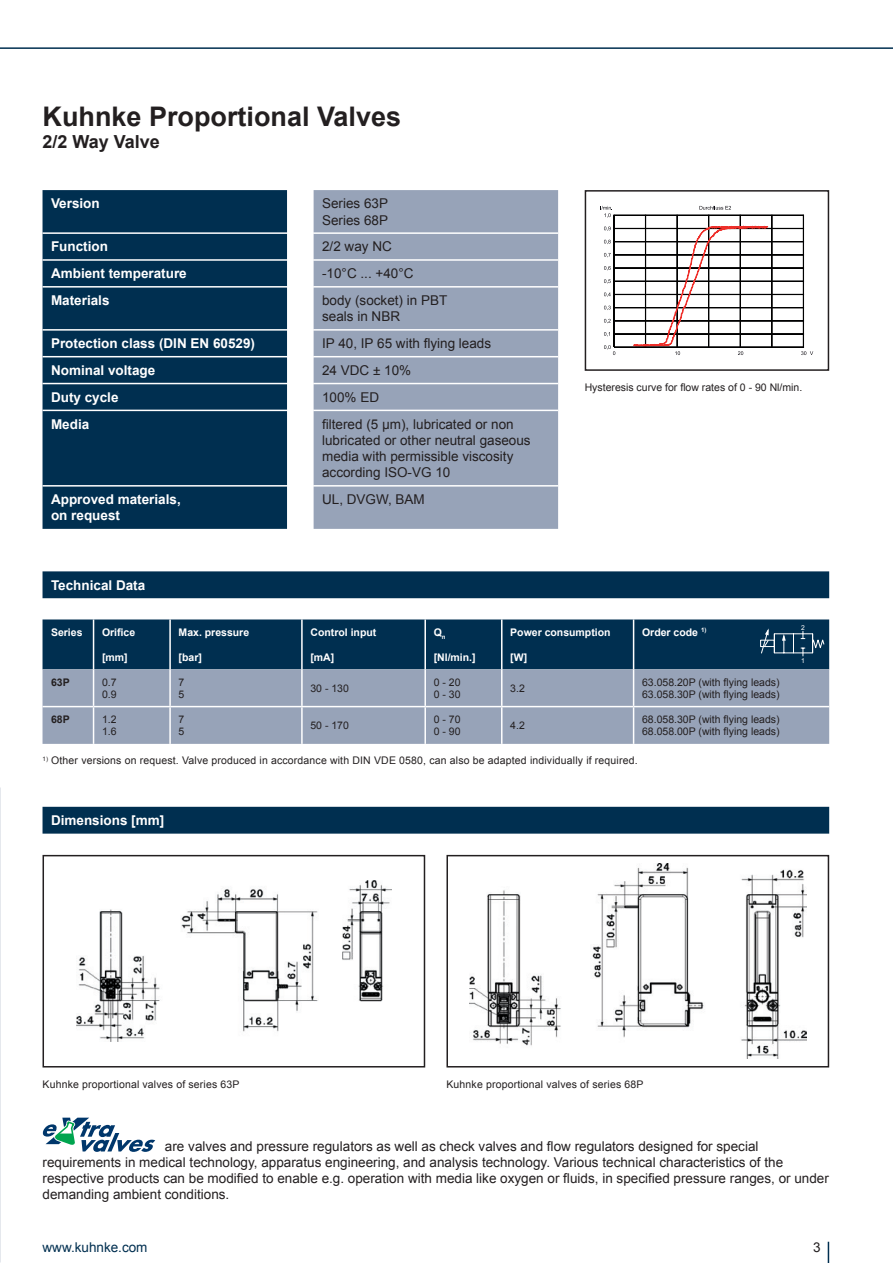
<style>
.page{position:relative;width:893px;height:1263px;background:#fff}
.page>*{position:absolute;margin:0;border:0;box-sizing:border-box;transform-origin:0 0}
.t1{font:700 27px "Arial";color:#231f20}
.t2{font:700 18px "Arial";color:#231f20}
.t3{font:13.5px/16.2px "Arial";color:#231f20}
.t4{font:700 13.5px "Arial";color:#fff}
.t5{font:13.5px "Arial";color:#002f50}
.t6{font:10.5px "Arial";letter-spacing:.015em;color:#231f20}
.t7{font:700 10.5px "Arial";color:#fff}
.t8{font:700 10.5px "Arial";color:#231f20}
.t9{font:6.75px "Arial";color:#fff}
</style>
<div class="page">
<svg style="left:828px;top:1242px;width:1px;height:21px"></svg>
<hr style="left:0;top:47px;width:893px;height:2px;background:#002f50">
<div style="left:43px;top:190px;width:244px;height:339px;background:#002f50"></div>
<div style="left:314px;top:190px;width:244px;height:339px;background:#97a3b8"></div>
<hr style="left:43px;top:232px;width:244px;height:2px;background:#fff">
<hr style="left:314px;top:232px;width:244px;height:2px;background:#fff">
<hr style="left:43px;top:259px;width:244px;height:2px;background:#fff">
<hr style="left:314px;top:259px;width:244px;height:2px;background:#fff">
<hr style="left:43px;top:286px;width:244px;height:2px;background:#fff">
<hr style="left:314px;top:286px;width:244px;height:2px;background:#fff">
<hr style="left:43px;top:329px;width:244px;height:2px;background:#fff">
<hr style="left:314px;top:329px;width:244px;height:2px;background:#fff">
<hr style="left:43px;top:356px;width:244px;height:1px;background:#fff">
<hr style="left:314px;top:356px;width:244px;height:1px;background:#fff">
<hr style="left:43px;top:383px;width:244px;height:1px;background:#fff">
<hr style="left:314px;top:383px;width:244px;height:1px;background:#fff">
<hr style="left:43px;top:410px;width:244px;height:1px;background:#fff">
<hr style="left:314px;top:410px;width:244px;height:1px;background:#fff">
<hr style="left:43px;top:485px;width:244px;height:2px;background:#fff">
<hr style="left:314px;top:485px;width:244px;height:2px;background:#fff">
<svg style="left:43px;top:1118px;width:112px;height:34px"></svg>
<svg style="left:601px;top:206px;width:212px;height:149px"></svg>
<div style="left:585px;top:190px;width:244px;height:181px;border:2px solid #231f20"></div>
<img style="left:77px;top:881px;width:314px;height:161px">
<div style="left:43px;top:855px;width:382px;height:212px;border:2px solid #231f20"></div>
<div style="left:43px;top:807px;width:786px;height:27px;background:#002f50"></div>
<img style="left:469px;top:864px;width:337px;height:195px">
<div style="left:446px;top:855px;width:383px;height:212px;border:2px solid #231f20"></div>
<div style="left:43px;top:669px;width:786px;height:75px;background:#97a3b8"></div>
<hr style="left:93px;top:669px;width:1px;height:37px;background:#fff">
<hr style="left:169px;top:669px;width:2px;height:37px;background:#fff">
<hr style="left:301px;top:669px;width:2px;height:37px;background:#fff">
<hr style="left:424px;top:669px;width:2px;height:37px;background:#fff">
<hr style="left:501px;top:669px;width:1px;height:37px;background:#fff">
<hr style="left:633px;top:669px;width:1px;height:37px;background:#fff">
<hr style="left:43px;top:706px;width:51px;height:1px;background:#fff">
<hr style="left:94px;top:706px;width:76px;height:1px;background:#fff">
<hr style="left:93px;top:707px;width:1px;height:37px;background:#fff">
<hr style="left:170px;top:706px;width:132px;height:1px;background:#fff">
<hr style="left:169px;top:707px;width:2px;height:37px;background:#fff">
<hr style="left:302px;top:706px;width:123px;height:1px;background:#fff">
<hr style="left:301px;top:707px;width:2px;height:37px;background:#fff">
<hr style="left:425px;top:706px;width:77px;height:1px;background:#fff">
<hr style="left:424px;top:707px;width:2px;height:37px;background:#fff">
<hr style="left:502px;top:706px;width:132px;height:1px;background:#fff">
<hr style="left:501px;top:707px;width:1px;height:37px;background:#fff">
<hr style="left:634px;top:706px;width:195px;height:1px;background:#fff">
<hr style="left:633px;top:707px;width:1px;height:37px;background:#fff">
<div style="left:43px;top:571px;width:786px;height:27px;background:#002f50"></div>
<div style="left:43px;top:619px;width:786px;height:50px;background:#002f50"></div>
<p class="t1" style="left:43px;top:99px;width:360px">Kuhnke Proportional Valves</p>
<p class="t2" style="left:43px;top:129px;width:119px">2/2 Way Valve</p>
<p class="t4" style="left:51px;top:195px;width:50px">Version</p>
<p class="t3" style="left:322px;top:196px;width:68px">Series 63P</p>
<p class="t3" style="left:322px;top:212px;width:68px">Series 68P</p>
<p class="t4" style="left:51px;top:238px;width:58px">Function</p>
<p class="t3" style="left:322px;top:239px;width:71px">2/2 way NC</p>
<p class="t4" style="left:51px;top:265px;width:137px">Ambient temperature</p>
<p class="t3" style="left:322px;top:266px;width:93px">-10°C ... +40°C</p>
<p class="t4" style="left:51px;top:291px;width:60px">Materials</p>
<p class="t3" style="left:322px;top:292px;width:127px">body (socket) in PBT</p>
<p class="t3" style="left:322px;top:309px;width:80px">seals in NBR</p>
<p class="t4" style="left:51px;top:335px;width:206px">Protection class (DIN EN 60529)</p>
<p class="t3" style="left:322px;top:335px;width:171px">IP 40, IP 65 with flying leads</p>
<p class="t4" style="left:51px;top:361px;width:106px">Nominal voltage</p>
<p class="t3" style="left:322px;top:362px;width:91px">24 VDC ± 10%</p>
<p class="t4" style="left:51px;top:388px;width:69px">Duty cycle</p>
<p class="t3" style="left:322px;top:389px;width:59px">100% ED</p>
<p class="t4" style="left:51px;top:415px;width:40px">Media</p>
<p class="t3" style="left:322px;top:416px;width:210px">filtered (5 µm), lubricated or non lubricated or other neutral gaseous media with permissible viscosity according ISO-VG 10</p>
<p class="t4" style="left:51px;top:490px;width:131px">Approved materials,</p>
<p class="t4" style="left:51px;top:507px;width:71px">on request</p>
<p class="t3" style="left:322px;top:491px;width:104px">UL, DVGW, BAM</p>
<p class="t4" style="left:51px;top:576px;width:96px">Technical Data</p>
<p class="t6" style="left:585px;top:381px;width:219px">Hysteresis curve for flow rates of 0 - 90 Nl/min.</p>
<p class="t7" style="left:51px;top:625px;width:33px">Series</p>
<p class="t7" style="left:102px;top:625px;width:35px">Orifice</p>
<p class="t7" style="left:102px;top:650px;width:27px">[mm]</p>
<p class="t7" style="left:179px;top:625px;width:72px">Max. pressure</p>
<p class="t7" style="left:179px;top:650px;width:25px">[bar]</p>
<p class="t7" style="left:310px;top:625px;width:67px">Control input</p>
<p class="t7" style="left:310px;top:650px;width:25px">[mA]</p>
<p class="t7" style="left:434px;top:625px;width:13px">Q<sub>n</sub></p>
<p class="t7" style="left:434px;top:650px;width:43px">[Nl/min.]</p>
<p class="t7" style="left:510px;top:625px;width:102px">Power consumption</p>
<p class="t7" style="left:510px;top:650px;width:18px">[W]</p>
<p class="t7" style="left:642px;top:625px;width:66px">Order code <sup>1)</sup></p>
<p class="t8" style="left:51px;top:675px;width:20px">63P</p>
<p class="t6" style="left:102px;top:675px;width:16px">0.7</p>
<p class="t6" style="left:102px;top:687px;width:16px">0.9</p>
<p class="t6" style="left:179px;top:675px;width:7px">7</p>
<p class="t6" style="left:179px;top:687px;width:7px">5</p>
<p class="t6" style="left:310px;top:681px;width:40px">30 - 130</p>
<p class="t6" style="left:434px;top:675px;width:28px">0 - 20</p>
<p class="t6" style="left:434px;top:687px;width:28px">0 - 30</p>
<p class="t6" style="left:510px;top:681px;width:16px">3.2</p>
<p class="t6" style="left:642px;top:675px;width:139px">63.058.20P (with flying leads)</p>
<p class="t6" style="left:642px;top:687px;width:139px">63.058.30P (with flying leads)</p>
<p class="t8" style="left:51px;top:712px;width:20px">68P</p>
<p class="t6" style="left:102px;top:712px;width:16px">1.2</p>
<p class="t6" style="left:102px;top:725px;width:16px">1.6</p>
<p class="t6" style="left:179px;top:712px;width:7px">7</p>
<p class="t6" style="left:179px;top:725px;width:7px">5</p>
<p class="t6" style="left:310px;top:718px;width:40px">50 - 170</p>
<p class="t6" style="left:434px;top:712px;width:28px">0 - 70</p>
<p class="t6" style="left:434px;top:725px;width:28px">0 - 90</p>
<p class="t6" style="left:510px;top:718px;width:16px">4.2</p>
<p class="t6" style="left:642px;top:712px;width:139px">68.058.30P (with flying leads)</p>
<p class="t6" style="left:642px;top:725px;width:139px">68.058.00P (with flying leads)</p>
<p class="t6" style="left:43px;top:754px;width:597px"><sup>1)</sup> Other versions on request. Valve produced in accordance with DIN VDE 0580, can also be adapted individually if required.</p>
<p class="t4" style="left:51px;top:811px;width:115px">Dimensions [mm]</p>
<p class="t9" style="left:801px;top:623px;width:5px">2</p>
<p class="t9" style="left:801px;top:656px;width:5px">1</p>
<p class="t6" style="left:43px;top:1077px;width:198px">Kuhnke proportional valves of series 63P</p>
<p class="t6" style="left:446px;top:1077px;width:198px">Kuhnke proportional valves of series 68P</p>
<p class="t3" style="left:43px;top:1138px;width:788px;text-indent:122px">are valves and pressure regulators as well as check valves and flow regulators designed for special requirements in medical technology, apparatus engineering, and analysis technology. Various technical characteristics of the respective products can be modified to enable e.g. operation with media like oxygen or fluids, in specified pressure ranges, or under demanding ambient conditions.</p>
<p class="t5" style="left:43px;top:1238px;width:107px">www.kuhnke.com</p>
<p class="t3" style="left:813px;top:1239px;width:9px">3</p>
</div>
